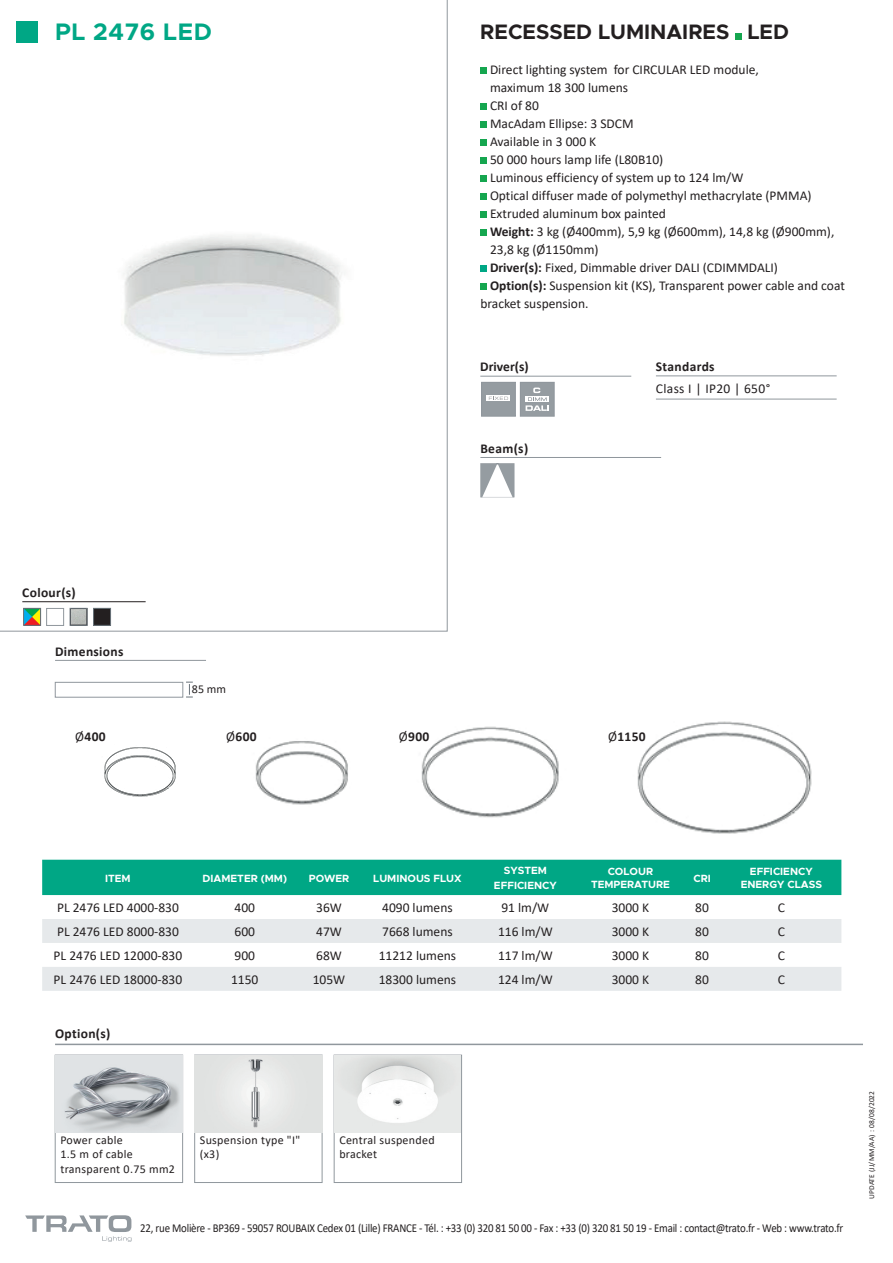
<style>
.page{position:relative;width:893px;height:1263px;background:#fff}
.page>*{position:absolute;margin:0;border:0;box-sizing:border-box;transform-origin:0 0}
.t1{font:700 24px "Metropolis";letter-spacing:.025em;color:#00a785}
.t2{font:700 21px "Metropolis";color:#231f20}
.t3{font:13.5px "Calibri";color:#231f20}
.t4{font:700 13.5px "Calibri";letter-spacing:.025em;color:#231f20}
.t5{font:13.5px "Calibri";letter-spacing:.025em;color:#231f20}
.t6{font:12.15px "Calibri";letter-spacing:-.02em;color:#231f20;scale:.9 1}
.t7{font:12px/14.4px "Calibri";letter-spacing:.025em;color:#231f20}
.t8{font:700 10.5px/12.6px "Metropolis";color:#fff;text-align:center}
.t9{font:7.5px "Calibri";letter-spacing:.02em;color:#231f20}
.s1{font-weight:700}
.s2{font-weight:400}
</style>
<div class="page">
<svg style="left:0;top:0;width:448px;height:631px"></svg>
<hr style="left:22px;top:601px;width:124px;height:1px;background:#231f20">
<div style="left:17px;top:21px;width:21px;height:22px;background:#00a785"></div>
<div style="left:480px;top:67px;width:7px;height:7px;background:#15a64f"></div>
<div style="left:480px;top:103px;width:7px;height:7px;background:#15a64f"></div>
<div style="left:480px;top:121px;width:7px;height:7px;background:#15a64f"></div>
<div style="left:480px;top:139px;width:7px;height:7px;background:#15a64f"></div>
<div style="left:480px;top:157px;width:7px;height:7px;background:#15a64f"></div>
<div style="left:480px;top:175px;width:7px;height:7px;background:#15a64f"></div>
<div style="left:480px;top:193px;width:7px;height:7px;background:#15a64f"></div>
<div style="left:480px;top:211px;width:7px;height:7px;background:#15a64f"></div>
<div style="left:480px;top:229px;width:7px;height:7px;background:#15a64f"></div>
<div style="left:480px;top:265px;width:7px;height:7px;background:#00a785"></div>
<div style="left:480px;top:283px;width:7px;height:7px;background:#15a64f"></div>
<div style="left:42px;top:860px;width:799px;height:35px;background:#00a785"></div>
<svg style="left:42px;top:919px;width:799px;height:72px;fill:#e6e9eb"></svg>
<img style="left:72px;top:610px;width:13px;height:13px">
<div style="left:70px;top:608px;width:17px;height:17px;border:1px solid #6a747b"></div>
<svg style="left:26px;top:610px;width:13px;height:13px"></svg>
<div style="left:24px;top:608px;width:17px;height:17px;border:1px solid #6a747b"></div>
<hr style="left:55px;top:660px;width:151px;height:1px;background:#90979d">
<hr style="left:656px;top:376px;width:181px;height:1px;background:#90979d">
<hr style="left:656px;top:399px;width:181px;height:1px;background:#90979d">
<hr style="left:480px;top:376px;width:151px;height:1px;background:#90979d">
<div style="left:482px;top:382px;width:33px;height:34px;background:#959ca1"></div>
<div style="left:487px;top:396px;width:23px;height:5px;background:#f1f1f1"></div>
<svg style="left:489px;top:397px;width:19px;height:3px"></svg>
<div style="left:481px;top:382px;width:34px;height:34px;border:1px solid #90979d"></div>
<div style="left:520px;top:382px;width:34px;height:34px;background:#959ca1"></div>
<svg style="left:526px;top:388px;width:23px;height:23px"></svg>
<hr style="left:480px;top:457px;width:181px;height:1px;background:#90979d">
<svg style="left:480px;top:463px;width:34px;height:34px"></svg>
<hr style="left:55px;top:1044px;width:808px;height:1px;background:#90979d">
<svg style="left:49px;top:610px;width:13px;height:13px"></svg>
<div style="left:47px;top:608px;width:17px;height:17px;border:1px solid #90979d"></div>
<div style="left:94px;top:608px;width:17px;height:17px;background:#231f20"></div>
<div style="left:93px;top:608px;width:18px;height:17px;border:1px solid #6a747b"></div>
<div style="left:55px;top:682px;width:128px;height:15px;border:1px solid #90979d"></div>
<svg style="left:186px;top:682px;width:7px;height:16px"></svg>
<svg style="left:735px;top:33px;width:6px;height:6px"></svg>
<img style="left:255px;top:741px;width:93px;height:64px">
<img style="left:421px;top:726px;width:138px;height:92px">
<img style="left:637px;top:721px;width:175px;height:113px">
<img style="left:104px;top:747px;width:72px;height:50px">
<div style="left:55px;top:1055px;width:128px;height:127px;border:1px solid #90979d"></div>
<div style="left:334px;top:1055px;width:128px;height:127px;border:1px solid #90979d"></div>
<img style="left:55px;top:1055px;width:128px;height:77px">
<img style="left:195px;top:1055px;width:127px;height:77px">
<img style="left:334px;top:1055px;width:126px;height:77px">
<svg style="left:25px;top:1215px;width:106px;height:27px"></svg>
<h1 class="t1" style="left:55px;top:17px;width:158px">PL 2476 LED</h1>
<h2 class="t2" style="left:480px;top:19px;width:310px">RECESSED LUMINAIRES LED</h2>
<p class="t3" style="left:490px;top:60px;width:270px">Direct lighting system for CIRCULAR LED module,</p>
<p class="t3" style="left:490px;top:78px;width:140px">maximum 18 300 lumens</p>
<p class="t3" style="left:490px;top:96px;width:50px">CRI of 80</p>
<p class="t3" style="left:490px;top:114px;width:145px">MacAdam Ellipse: 3 SDCM</p>
<p class="t3" style="left:490px;top:132px;width:108px">Available in 3 000 K</p>
<p class="t3" style="left:490px;top:150px;width:175px">50 000 hours lamp life (L80B10)</p>
<p class="t3" style="left:490px;top:168px;width:255px">Luminous efficiency of system up to 124 lm/W</p>
<p class="t3" style="left:490px;top:186px;width:323px">Optical diffuser made of polymethyl methacrylate (PMMA)</p>
<p class="t3" style="left:490px;top:204px;width:177px">Extruded aluminum box painted</p>
<p class="t3" style="left:490px;top:222px;width:346px"><span class="s1">Weight:</span> 3 kg (Ø400mm), 5,9 kg (Ø600mm), 14,8 kg (Ø900mm),</p>
<p class="t3" style="left:490px;top:240px;width:110px">23,8 kg (Ø1150mm)</p>
<p class="t3" style="left:490px;top:258px;width:290px"><span class="s1">Driver(s):</span> Fixed, Dimmable driver DALI (CDIMMDALI)</p>
<p class="t3" style="left:490px;top:276px;width:356px"><span class="s1">Option(s):</span> Suspension kit (KS), Transparent power cable and coat</p>
<p class="t3" style="left:480px;top:294px;width:110px">bracket suspension.</p>
<p class="t4" style="left:480px;top:357px;width:50px">Driver(s)</p>
<p class="t4" style="left:480px;top:439px;width:49px">Beam(s)</p>
<p class="t4" style="left:656px;top:357px;width:60px">Standards</p>
<p class="t5" style="left:656px;top:379px;width:116px">Class I | IP20 | 650°</p>
<p class="t4" style="left:22px;top:583px;width:55px">Colour(s)</p>
<p class="t4" style="left:55px;top:642px;width:70px">Dimensions</p>
<p class="t7" style="left:192px;top:681px;width:36px">85 mm</p>
<p class="t4" style="left:75px;top:727px;width:32px"><span class="s2">Ø</span>400</p>
<p class="t4" style="left:226px;top:727px;width:32px"><span class="s2">Ø</span>600</p>
<p class="t4" style="left:399px;top:727px;width:32px"><span class="s2">Ø</span>900</p>
<p class="t4" style="left:608px;top:727px;width:39px"><span class="s2">Ø</span>1150</p>
<p class="t8" style="left:105px;top:872px;width:27px">ITEM</p>
<p class="t8" style="left:203px;top:872px;width:86px">DIAMETER (MM)</p>
<p class="t8" style="left:309px;top:872px;width:42px">POWER</p>
<p class="t8" style="left:373px;top:872px;width:90px">LUMINOUS FLUX</p>
<p class="t8" style="left:494px;top:863px;width:64px;line-height:15px">SYSTEM<br>EFFICIENCY</p>
<p class="t8" style="left:591px;top:865px;width:81px">COLOUR<br>TEMPERATURE</p>
<p class="t8" style="left:693px;top:872px;width:19px">CRI</p>
<p class="t8" style="left:741px;top:865px;width:83px">EFFICIENCY<br>ENERGY CLASS</p>
<p class="t3" style="left:57px;top:898px;width:123px">PL 2476 LED 4000-830</p>
<p class="t3" style="left:235px;top:898px;width:22px">400</p>
<p class="t3" style="left:316px;top:898px;width:27px">36W</p>
<p class="t3" style="left:382px;top:898px;width:72px">4090 lumens</p>
<p class="t3" style="left:501px;top:898px;width:49px">91 lm/W</p>
<p class="t3" style="left:612px;top:898px;width:39px">3000 K</p>
<p class="t3" style="left:695px;top:898px;width:15px">80</p>
<p class="t3" style="left:778px;top:898px;width:9px">C</p>
<p class="t3" style="left:57px;top:922px;width:123px">PL 2476 LED 8000-830</p>
<p class="t3" style="left:235px;top:922px;width:22px">600</p>
<p class="t3" style="left:316px;top:922px;width:27px">47W</p>
<p class="t3" style="left:382px;top:922px;width:72px">7668 lumens</p>
<p class="t3" style="left:498px;top:922px;width:56px">116 lm/W</p>
<p class="t3" style="left:612px;top:922px;width:39px">3000 K</p>
<p class="t3" style="left:695px;top:922px;width:15px">80</p>
<p class="t3" style="left:778px;top:922px;width:9px">C</p>
<p class="t3" style="left:54px;top:946px;width:130px">PL 2476 LED 12000-830</p>
<p class="t3" style="left:235px;top:946px;width:22px">900</p>
<p class="t3" style="left:316px;top:946px;width:27px">68W</p>
<p class="t3" style="left:379px;top:946px;width:79px">11212 lumens</p>
<p class="t3" style="left:498px;top:946px;width:56px">117 lm/W</p>
<p class="t3" style="left:612px;top:946px;width:39px">3000 K</p>
<p class="t3" style="left:695px;top:946px;width:15px">80</p>
<p class="t3" style="left:778px;top:946px;width:9px">C</p>
<p class="t3" style="left:54px;top:970px;width:130px">PL 2476 LED 18000-830</p>
<p class="t3" style="left:231px;top:970px;width:29px">1150</p>
<p class="t3" style="left:313px;top:970px;width:34px">105W</p>
<p class="t3" style="left:379px;top:970px;width:79px">18300 lumens</p>
<p class="t3" style="left:498px;top:970px;width:56px">124 lm/W</p>
<p class="t3" style="left:612px;top:970px;width:39px">3000 K</p>
<p class="t3" style="left:695px;top:970px;width:15px">80</p>
<p class="t3" style="left:778px;top:970px;width:9px">C</p>
<p class="t4" style="left:55px;top:1024px;width:57px">Option(s)</p>
<p class="t7" style="left:60px;top:1132px;width:116px">Power cable<br>1.5 m of cable transparent 0.75 mm2</p>
<p class="t7" style="left:200px;top:1132px;width:102px">Suspension type "I" (x3)</p>
<p class="t7" style="left:339px;top:1132px;width:97px">Central suspended bracket</p>
<p class="t6" style="left:140px;top:1219px;width:782px">22, rue Molière - BP369 - 59057 ROUBAIX Cedex 01 (Lille) FRANCE - Tél. : +33 (0) 320 81 50 00 - Fax : +33 (0) 320 81 50 19 - Email : contact@trato.fr - Web : www.trato.fr</p>
<p class="t9" style="left:866px;top:1199px;width:110px;rotate:-90deg">UPDATE (JJ/MM/AA) : 08/08/2022</p>
</div>
